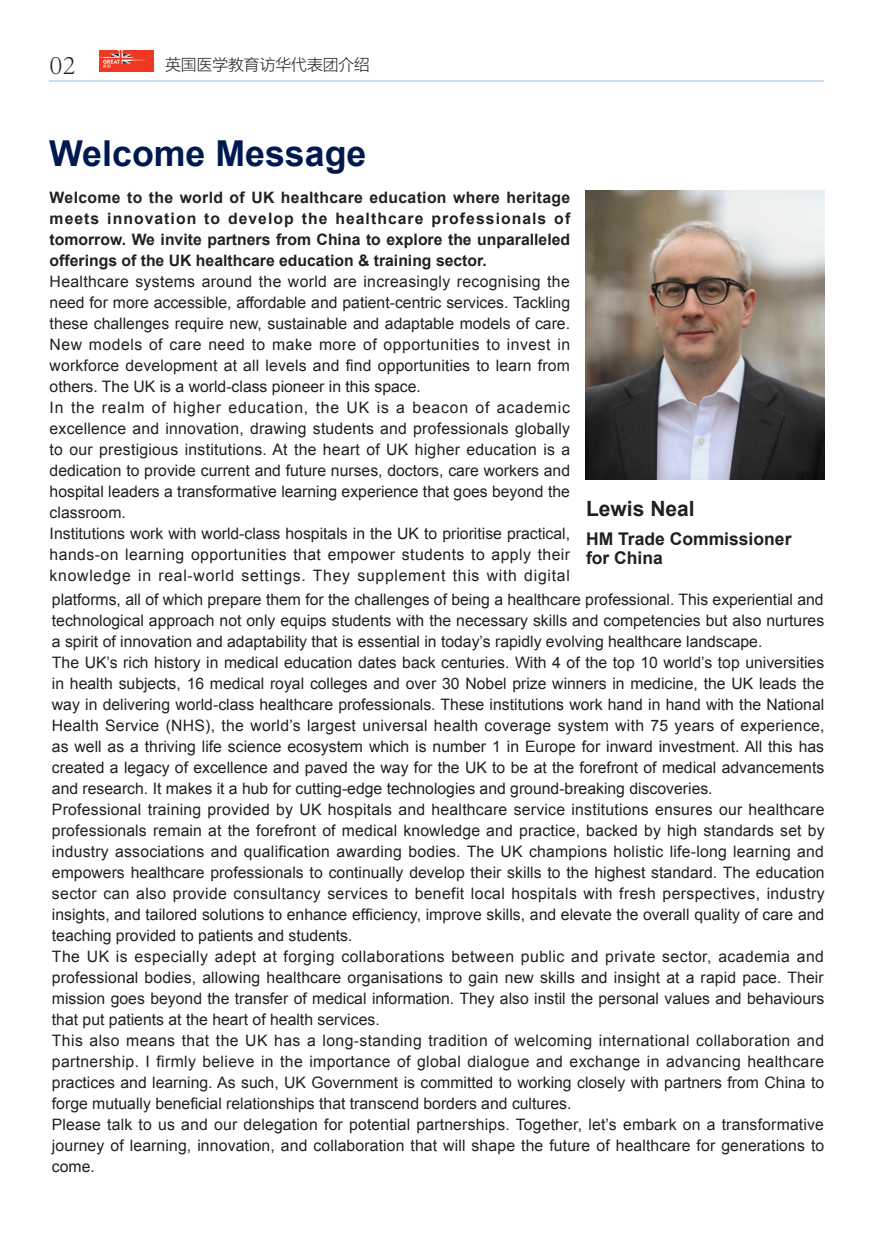
<style>
.page{position:relative;width:874px;height:1241px;background:#fff}
.page>*{position:absolute;margin:0;border:0;box-sizing:border-box;transform-origin:0 0}
.红色标题{font:700 35.7px "Arial";color:#001950}
.t1{font:300 28.18px "Adobe Song Std";color:#231f20}
.t2{font:700 21px "Arial";color:#231f20}
.t3{font:700 17.5px "Arial";color:#231f20}
.内容_英文{font:15.75px/21px "Arial";color:#231f20;text-align:justify}
.内容_英文-2{font:700 15.75px/21px "Arial";color:#231f20;text-align:justify}
.t4{font:15.75px "FZLTXHJW GB1 0";color:#231f20}
</style>
<div class="page">
<hr style="left:50px;top:80px;width:773px;height:2px;background:#c7def5">
<div style="left:99px;top:50px;width:55px;height:21px;background:#ef3822"></div>
<svg style="left:99px;top:50px;width:47px;height:18px"></svg>
<img style="left:585px;top:191px;width:239px;height:289px">
<h2 class="t1" style="left:50px;top:49px;width:27px">02</h2>
<p class="t4" style="left:165px;top:56px;width:206px">英国医学教育访华代表团介绍</p>
<p class="红色标题" style="left:49px;top:130px;width:318px">Welcome Message</p>
<p class="内容_英文-2" style="left:50px;top:187px;width:522px">Welcome to the world of UK healthcare education where heritage meets innovation to develop the healthcare professionals of tomorrow. We invite partners from China to explore the unparalleled offerings of the UK healthcare education &amp; training sector.</p>
<p class="内容_英文" style="left:50px;top:271px;width:521px">Healthcare systems around the world are increasingly recognising the need for more accessible, affordable and patient-centric services. Tackling these challenges require new, sustainable and adaptable models of care.<br>New models of care need to make more of opportunities to invest in workforce development at all levels and find opportunities to learn from others. The UK is a world-class pioneer in this space.</p>
<p class="内容_英文" style="left:50px;top:397px;width:522px">In the realm of higher education, the UK is a beacon of academic excellence and innovation, drawing students and professionals globally to our prestigious institutions. At the heart of UK higher education is a dedication to provide current and future nurses, doctors, care workers and hospital leaders a transformative learning experience that goes beyond the classroom.</p>
<p class="内容_英文" style="left:50px;top:523px;width:521px">Institutions work with world-class hospitals in the UK to prioritise practical, hands-on learning opportunities that empower students to apply their knowledge in real-world settings. They supplement this with digital</p>
<p class="t2" style="left:585px;top:494px;width:110px">Lewis Neal</p>
<p class="t3" style="left:585px;top:527px;width:207px">HM Trade Commissioner</p>
<p class="t3" style="left:585px;top:546px;width:78px">for China</p>
<p class="内容_英文" style="left:52px;top:589px;width:773px">platforms, all of which prepare them for the challenges of being a healthcare professional. This experiential and technological approach not only equips students with the necessary skills and competencies but also nurtures a spirit of innovation and adaptability that is essential in today’s rapidly evolving healthcare landscape.</p>
<p class="内容_英文" style="left:52px;top:652px;width:773px">The UK’s rich history in medical education dates back centuries. With 4 of the top 10 world’s top universities in health subjects, 16 medical royal colleges and over 30 Nobel prize winners in medicine, the UK leads the way in delivering world-class healthcare professionals. These institutions work hand in hand with the National Health Service (NHS), the world’s largest universal health coverage system with 75 years of experience, as well as a thriving life science ecosystem which is number 1 in Europe for inward investment. All this has created a legacy of excellence and paved the way for the UK to be at the forefront of medical advancements and research. It makes it a hub for cutting-edge technologies and ground-breaking discoveries.</p>
<p class="内容_英文" style="left:52px;top:799px;width:773px">Professional training provided by UK hospitals and healthcare service institutions ensures our healthcare professionals remain at the forefront of medical knowledge and practice, backed by high standards set by industry associations and qualification awarding bodies. The UK champions holistic life-long learning and empowers healthcare professionals to continually develop their skills to the highest standard. The education sector can also provide consultancy services to benefit local hospitals with fresh perspectives, industry insights, and tailored solutions to enhance efficiency, improve skills, and elevate the overall quality of care and teaching provided to patients and students.</p>
<p class="内容_英文" style="left:52px;top:946px;width:773px">The UK is especially adept at forging collaborations between public and private sector, academia and professional bodies, allowing healthcare organisations to gain new skills and insight at a rapid pace. Their mission goes beyond the transfer of medical information. They also instil the personal values and behaviours that put patients at the heart of health services.</p>
<p class="内容_英文" style="left:52px;top:1030px;width:773px">This also means that the UK has a long-standing tradition of welcoming international collaboration and partnership. I firmly believe in the importance of global dialogue and exchange in advancing healthcare practices and learning. As such, UK Government is committed to working closely with partners from China to forge mutually beneficial relationships that transcend borders and cultures.</p>
<p class="内容_英文" style="left:52px;top:1114px;width:773px">Please talk to us and our delegation for potential partnerships. Together, let’s embark on a transformative journey of learning, innovation, and collaboration that will shape the future of healthcare for generations to come.</p>
</div>
